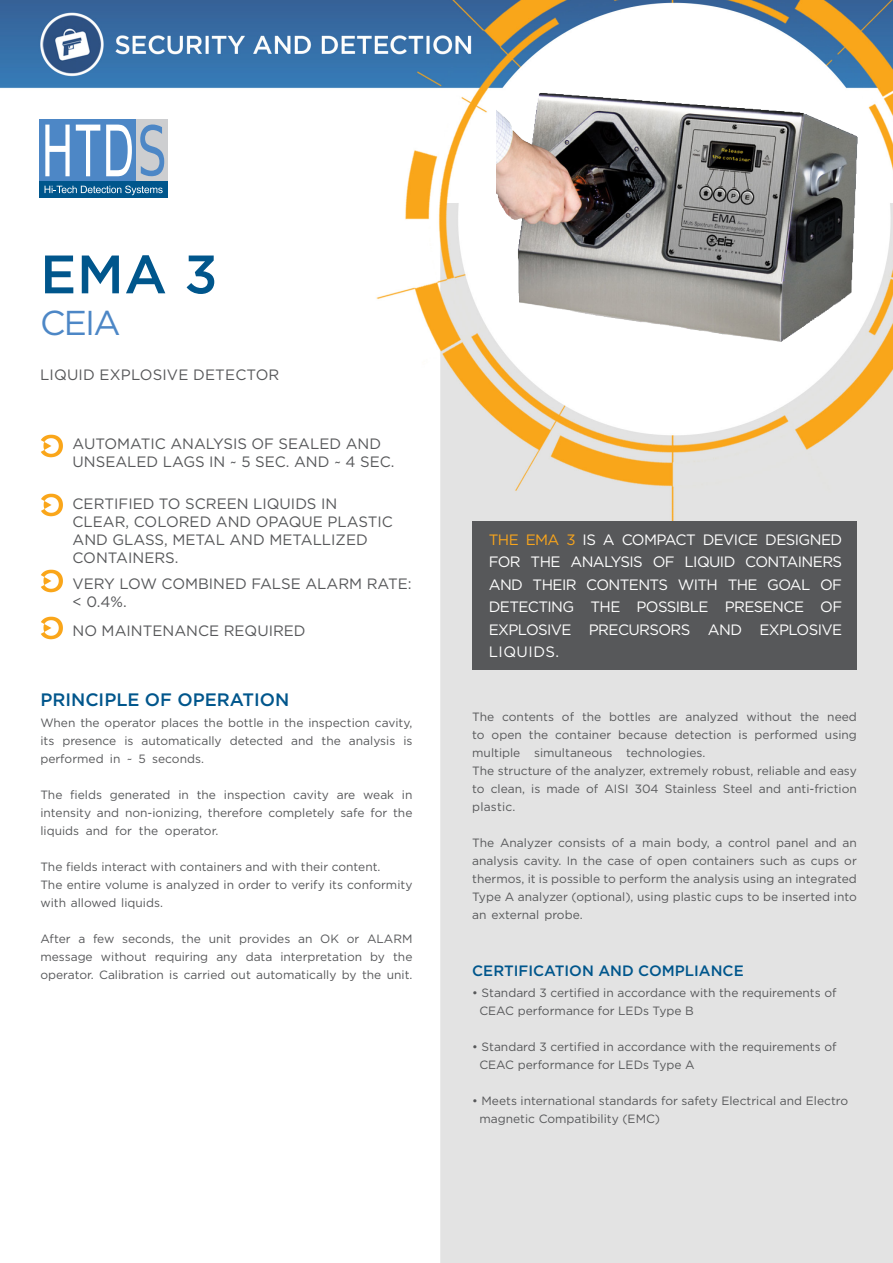
<style>
.page{position:relative;width:893px;height:1263px;background:#fff}
.page>*{position:absolute;margin:0;border:0;box-sizing:border-box;transform-origin:0 0}
.t1{font:500 54px "Gotham";color:#00568c}
.t2{font:34.5px "Gotham";color:#4d87c6}
.t3{font:500 18px "Gotham";color:#00568c}
.t4{font:15px/18px "Gotham";color:#57585a}
.t5{font:15px/22.5px "Gotham";letter-spacing:-.04em;color:#fff;text-align:justify}
.t6{font:500 15px "Gotham";color:#00568c}
.t7{font:12px/18px "Gotham";color:#57585a;text-align:justify}
.s1{color:#f9a51b}
</style>
<div class="page">
<img style="left:0;top:0;width:893px;height:1263px">
<hr style="left:39px;top:180px;width:129px;height:1px;background:#fff">
<div style="left:39px;top:119px;width:97px;height:61px;background:#4d87c6"></div>
<div style="left:136px;top:119px;width:32px;height:61px;background:#cdced0"></div>
<div style="left:39px;top:181px;width:129px;height:17px;background:#00568c"></div>
<svg style="left:45px;top:186px;width:118px;height:9px"></svg>
<svg style="left:45px;top:125px;width:25px;height:51px"></svg>
<svg style="left:76px;top:125px;width:24px;height:51px"></svg>
<svg style="left:106px;top:125px;width:26px;height:51px"></svg>
<svg style="left:140px;top:125px;width:24px;height:51px"></svg>
<img style="left:496px;top:42px;width:363px;height:363px">
<img style="left:38px;top:431px;width:29px;height:34px">
<img style="left:40px;top:490px;width:25px;height:34px">
<img style="left:38px;top:566px;width:29px;height:34px">
<img style="left:38px;top:613px;width:27px;height:34px">
<div style="left:472px;top:521px;width:385px;height:149px;background:#57585a"></div>
<p class="t1" style="left:40px;top:239px;width:179px">EMA 3</p>
<p class="t2" style="left:40px;top:301px;width:82px">CEIA</p>
<p class="t4" style="left:40px;top:366px;width:241px">LIQUID EXPLOSIVE DETECTOR</p>
<p class="t4" style="left:73px;top:434px;width:324px">AUTOMATIC ANALYSIS OF SEALED AND<br>UNSEALED LAGS IN ~ 5 SEC. AND ~ 4 SEC.</p>
<p class="t4" style="left:73px;top:494px;width:322px">CERTIFIED TO SCREEN LIQUIDS IN<br>CLEAR, COLORED AND OPAQUE PLASTIC<br>AND GLASS, METAL AND METALLIZED<br>CONTAINERS.</p>
<p class="t4" style="left:73px;top:574px;width:341px">VERY LOW COMBINED FALSE ALARM RATE: &lt; 0.4%.</p>
<p class="t4" style="left:73px;top:621px;width:235px">NO MAINTENANCE REQUIRED</p>
<p class="t3" style="left:40px;top:688px;width:250px">PRINCIPLE OF OPERATION</p>
<p class="t7" style="left:40px;top:713px;width:374px">When the operator places the bottle in the inspection cavity, its presence is automatically detected and the analysis is performed in ~ 5 seconds.</p>
<p class="t7" style="left:40px;top:785px;width:374px">The fields generated in the inspection cavity are weak in intensity and non-ionizing, therefore completely safe for the liquids and for the operator.</p>
<p class="t7" style="left:40px;top:857px;width:342px">The fields interact with containers and with their content.</p>
<p class="t7" style="left:40px;top:875px;width:374px">The entire volume is analyzed in order to verify its conformity with allowed liquids.</p>
<p class="t7" style="left:40px;top:929px;width:374px">After a few seconds, the unit provides an OK or ALARM message without requiring any data interpretation by the operator. Calibration is carried out automatically by the unit.</p>
<p class="t5" style="left:489px;top:528px;width:355px"><span class="s1">THE EMA 3</span> IS A COMPACT DEVICE DESIGNED FOR THE ANALYSIS OF LIQUID CONTAINERS AND THEIR CONTENTS WITH THE GOAL OF DETECTING THE POSSIBLE PRESENCE OF EXPLOSIVE PRECURSORS AND EXPLOSIVE LIQUIDS.</p>
<p class="t7" style="left:472px;top:707px;width:386px">The contents of the bottles are analyzed without the need to open the container because detection is performed using multiple simultaneous technologies.</p>
<p class="t7" style="left:472px;top:761px;width:386px">The structure of the analyzer, extremely robust, reliable and easy to clean, is made of AISI 304 Stainless Steel and anti-friction plastic.</p>
<p class="t7" style="left:472px;top:833px;width:386px">The Analyzer consists of a main body, a control panel and an analysis cavity. In the case of open containers such as cups or thermos, it is possible to perform the analysis using an integrated Type A analyzer (optional), using plastic cups to be inserted into an external probe.</p>
<p class="t6" style="left:472px;top:961px;width:273px">CERTIFICATION AND COMPLIANCE</p>
<p class="t7" style="left:472px;top:983px;width:366px">• Standard 3 certified in accordance with the requirements of</p>
<p class="t7" style="left:479px;top:1001px;width:216px">CEAC performance for LEDs Type B</p>
<p class="t7" style="left:472px;top:1037px;width:366px">• Standard 3 certified in accordance with the requirements of</p>
<p class="t7" style="left:479px;top:1055px;width:217px">CEAC performance for LEDs Type A</p>
<p class="t7" style="left:472px;top:1091px;width:377px">• Meets international standards for safety Electrical and Electro</p>
<p class="t7" style="left:479px;top:1109px;width:182px">magnetic Compatibility (EMC)</p>
</div>
